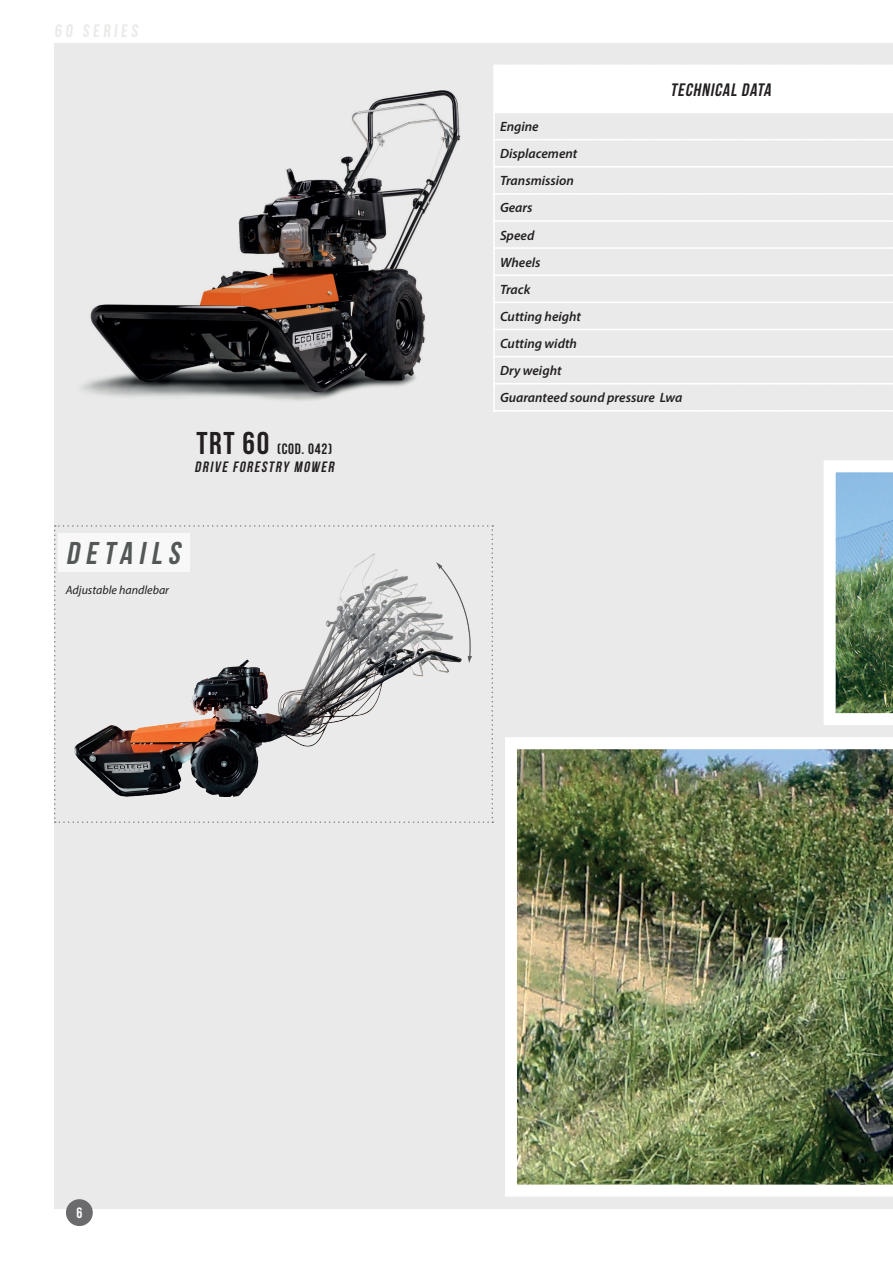
<style>
.page{position:relative;width:893px;height:1263px;background:#fff}
.page>*{position:absolute;margin:0;border:0;box-sizing:border-box;transform-origin:0 0}
.t1{font:italic 700 31.5px "Bebas Neue";color:#535758}
.t2{font:italic 700 18px "Bebas Neue";color:#231f20}
.t3{font:700 18px "Bebas Neue";color:#ebeae9}
.t4{font:italic 700 15px "Bebas Neue";color:#231f20}
.t5{font:700 15px "Bebas Neue";letter-spacing:.05em;color:#231f20}
.t6{font:700 15px "Bebas Neue";color:#fff}
.t7{font:italic 600 13.5px "Myriad Pro";color:#231f20}
.t8{font:italic 12px "Myriad Pro";color:#231f20}
.s1{font-size:31.5px}
</style>
<div class="page">
<div style="left:54px;top:43px;width:839px;height:1166px;background:#e9eae9"></div>
<div style="left:66px;top:1199px;width:27px;height:27px;background:#6b6b6e;border-radius:50%"></div>
<img style="left:505px;top:737px;width:388px;height:459px">
<svg style="left:54px;top:525px;width:439px;height:298px"></svg>
<div style="left:59px;top:533px;width:131px;height:39px;background:#f7f8f7"></div>
<img style="left:74px;top:552px;width:398px;height:244px">
<svg style="left:493px;top:65px;width:400px;height:347px"></svg>
<img style="left:824px;top:460px;width:69px;height:265px">
<img style="left:82px;top:91px;width:379px;height:310px">
<p class="t3" style="left:55px;top:21px;width:86px">60 SERIES</p>
<p class="t5" style="left:196px;top:441px;width:137px"><span class="s1">TRT 60</span> (COD. 042)</p>
<p class="t4" style="left:195px;top:459px;width:144px">DRIVE FORESTRY MOWER</p>
<p class="t1" style="left:66px;top:536px;width:121px">DETAILS</p>
<p class="t8" style="left:66px;top:582px;width:105px">Adjustable handlebar</p>
<p class="t2" style="left:670px;top:80px;width:106px">TECHNICAL DATA</p>
<p class="t7" style="left:500px;top:118px;width:40px">Engine</p>
<p class="t7" style="left:500px;top:145px;width:79px">Displacement</p>
<p class="t7" style="left:500px;top:172px;width:76px">Transmission</p>
<p class="t7" style="left:500px;top:199px;width:34px">Gears</p>
<p class="t7" style="left:500px;top:226px;width:36px">Speed</p>
<p class="t7" style="left:500px;top:254px;width:42px">Wheels</p>
<p class="t7" style="left:500px;top:281px;width:32px">Track</p>
<p class="t7" style="left:500px;top:308px;width:83px">Cutting height</p>
<p class="t7" style="left:500px;top:335px;width:78px">Cutting width</p>
<p class="t7" style="left:500px;top:362px;width:63px">Dry weight</p>
<p class="t7" style="left:500px;top:389px;width:184px">Guaranteed sound pressure Lwa</p>
<p class="t6" style="left:76px;top:1205px;width:7px">6</p>
</div>
